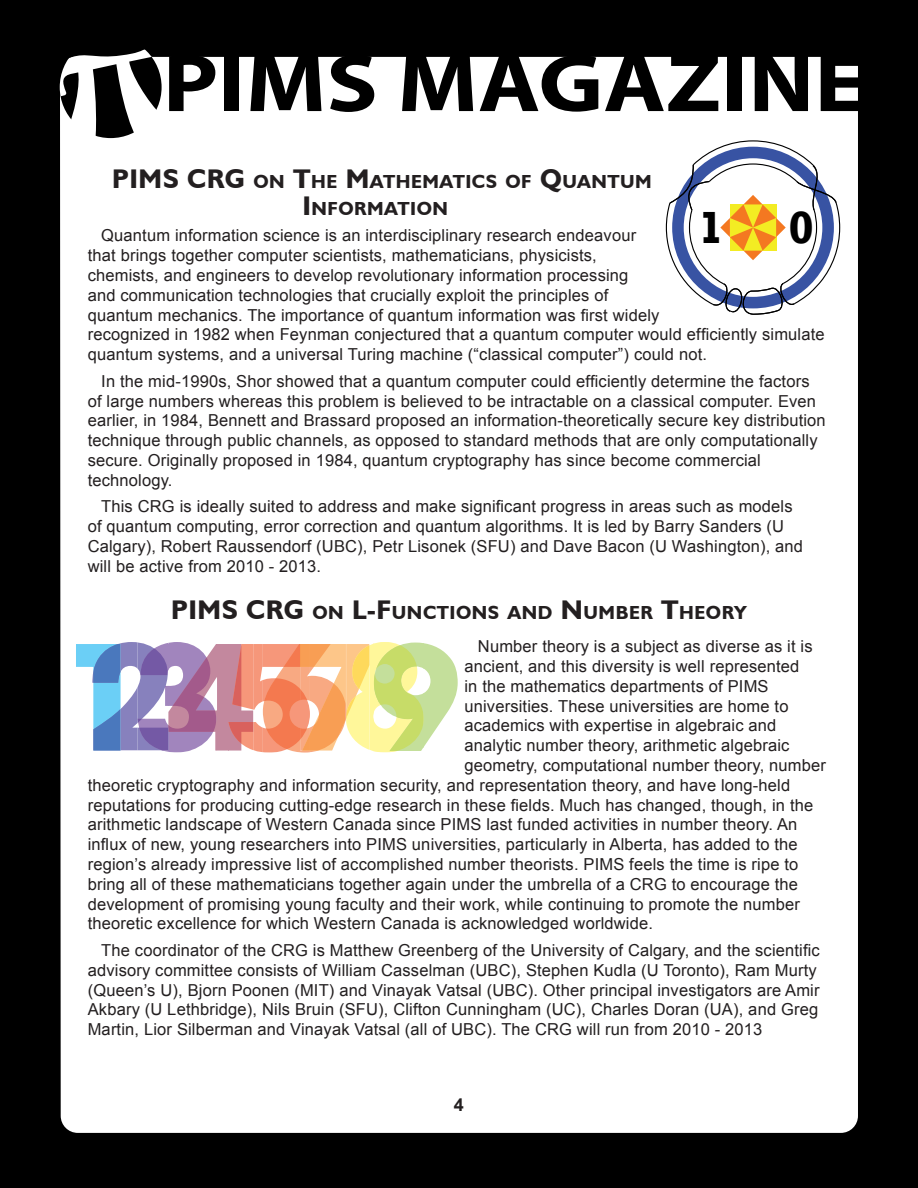
<style>
.page{position:relative;width:918px;height:1188px;background:#000}
.page>*{position:absolute;margin:0;border:0;box-sizing:border-box;transform-origin:0 0}
.t1{font:700 144px "Avant Garde";letter-spacing:-.385em;color:#6bcff6}
.t2{font:700 82.2px "Myriad";color:#000;scale:1.16 1}
.t3{font:700 46.2px "Rockwell";color:#000}
.t4{font:700 18.9px "Humanist 521 BT";letter-spacing:.03em;color:#231f20}
.t5{font:700 18px "Arial";color:#231f20}
.t6{font:16.5px/19.8px "Arial";letter-spacing:.01em;color:#231f20}
.s1{font-size:27px}
.s2{color:#8781bd}
.s3{color:#a185bd}
.s4{color:#c3889e}
.s5{color:#f6977a}
.s6{color:#f8a982}
.s7{color:#fdc689}
.s8{color:#fff79a}
.s9{color:#c4df9b}
</style>
<div class="page">
<div style="left:60px;top:57px;width:798px;height:1076px;background:#fff"></div>
<svg style="left:60px;top:49px;width:102px;height:89px"></svg>
<svg style="left:665px;top:140px;width:176px;height:175px;background:#d1d0d2"></svg>
<svg style="left:92px;top:644px;width:29px;height:107px;background:#bebbdb"></svg>
<svg style="left:138px;top:643px;width:78px;height:108px;background:#decad9"></svg>
<svg style="left:228px;top:644px;width:25px;height:106px;background:#f9c4b3"></svg>
<svg style="left:263px;top:643px;width:161px;height:110px;background:#f2dfb9"></svg>
<h2 class="t2" style="left:163px;top:41px;width:607px">PIMS MAGAZINE</h2>
<p class="t4" style="left:112px;top:170px;width:365px"><span class="s1">PIMS CRG</span> ON <span class="s1">T</span>HE <span class="s1">M</span>ATHEMATICS</p>
<p class="t4" style="left:505px;top:170px;width:145px">OF <span class="s1">Q</span>UANTUM</p>
<p class="t4" style="left:302px;top:197px;width:147px"><span class="s1">I</span>NFORMATION</p>
<p class="t6" style="left:88px;top:226px;width:738px;text-indent:13px">Quantum information science is an interdisciplinary research endeavour<br>that brings together computer scientists, mathematicians, physicists,<br>chemists, and engineers to develop revolutionary information processing<br>and communication technologies that crucially exploit the principles of<br>quantum mechanics. The importance of quantum information was first widely<br>recognized in 1982 when Feynman conjectured that a quantum computer would efficiently simulate quantum systems, and a universal Turing machine (“classical computer”) could not.</p>
<p class="t6" style="left:88px;top:371px;width:740px;text-indent:13px">In the mid-1990s, Shor showed that a quantum computer could efficiently determine the factors of large numbers whereas this problem is believed to be intractable on a classical computer. Even earlier, in 1984, Bennett and Brassard proposed an information-theoretically secure key distribution technique through public channels, as opposed to standard methods that are only computationally secure. Originally proposed in 1984, quantum cryptography has since become commercial technology.</p>
<p class="t6" style="left:88px;top:497px;width:717px;text-indent:13px">This CRG is ideally suited to address and make significant progress in areas such as models of quantum computing, error correction and quantum algorithms. It is led by Barry Sanders (U Calgary), Robert Raussendorf (UBC), Petr Lisonek (SFU) and Dave Bacon (U Washington), and will be active from 2010 - 2013.</p>
<p class="t4" style="left:171px;top:601px;width:577px"><span class="s1">PIMS CRG</span> ON <span class="s1">L-</span><span class="s1">F</span>UNCTIONS AND <span class="s1">N</span> UMBER <span class="s1">T</span>HEORY</p>
<p class="t6" style="left:478px;top:637px;width:336px">Number theory is a subject as diverse as it is</p>
<p class="t6" style="left:464px;top:657px;width:336px">ancient, and this diversity is well represented</p>
<p class="t6" style="left:464px;top:676px;width:306px">in the mathematics departments of PIMS</p>
<p class="t6" style="left:464px;top:696px;width:326px">universities. These universities are home to</p>
<p class="t6" style="left:464px;top:716px;width:313px">academics with expertise in algebraic and</p>
<p class="t6" style="left:464px;top:736px;width:326px">analytic number theory, arithmetic algebraic</p>
<p class="t6" style="left:464px;top:756px;width:363px">geometry, computational number theory, number</p>
<p class="t6" style="left:88px;top:775px;width:704px">theoretic cryptography and information security, and representation theory, and have long-held</p>
<p class="t6" style="left:88px;top:795px;width:727px">reputations for producing cutting-edge research in these fields. Much has changed, though, in the</p>
<p class="t6" style="left:88px;top:815px;width:711px">arithmetic landscape of Western Canada since PIMS last funded activities in number theory. An</p>
<p class="t6" style="left:88px;top:835px;width:712px">influx of new, young researchers into PIMS universities, particularly in Alberta, has added to the</p>
<p class="t6" style="left:88px;top:855px;width:712px">region’s already impressive list of accomplished number theorists. PIMS feels the time is ripe to</p>
<p class="t6" style="left:88px;top:874px;width:712px">bring all of these mathematicians together again under the umbrella of a CRG to encourage the</p>
<p class="t6" style="left:88px;top:894px;width:714px">development of promising young faculty and their work, while continuing to promote the number</p>
<p class="t6" style="left:88px;top:914px;width:567px">theoretic excellence for which Western Canada is acknowledged worldwide.</p>
<p class="t6" style="left:88px;top:941px;width:734px;text-indent:13px">The coordinator of the CRG is Matthew Greenberg of the University of Calgary, and the scientific advisory committee consists of William Casselman (UBC), Stephen Kudla (U Toronto), Ram Murty (Queen’s U), Bjorn Poonen (MIT) and Vinayak Vatsal (UBC). Other principal investigators are Amir Akbary (U Lethbridge), Nils Bruin (SFU), Clifton Cunningham (UC), Charles Doran (UA), and Greg Martin, Lior Silberman and Vinayak Vatsal (all of UBC). The CRG will run from 2010 - 2013</p>
<h3 class="t3" style="left:698px;top:200px;width:27px">1</h3>
<h3 class="t3" style="left:789px;top:200px;width:27px">0</h3>
<h1 class="t1" style="left:61px;top:604px;width:401px">1<span class="s2">2</span><span class="s3">3</span><span class="s4">4</span> <span class="s5">5</span><span class="s6">6</span><span class="s7">7</span><span class="s8">8</span><span class="s9">9</span></h1>
<p class="t5" style="left:454px;top:1093px;width:12px">4</p>
</div>
